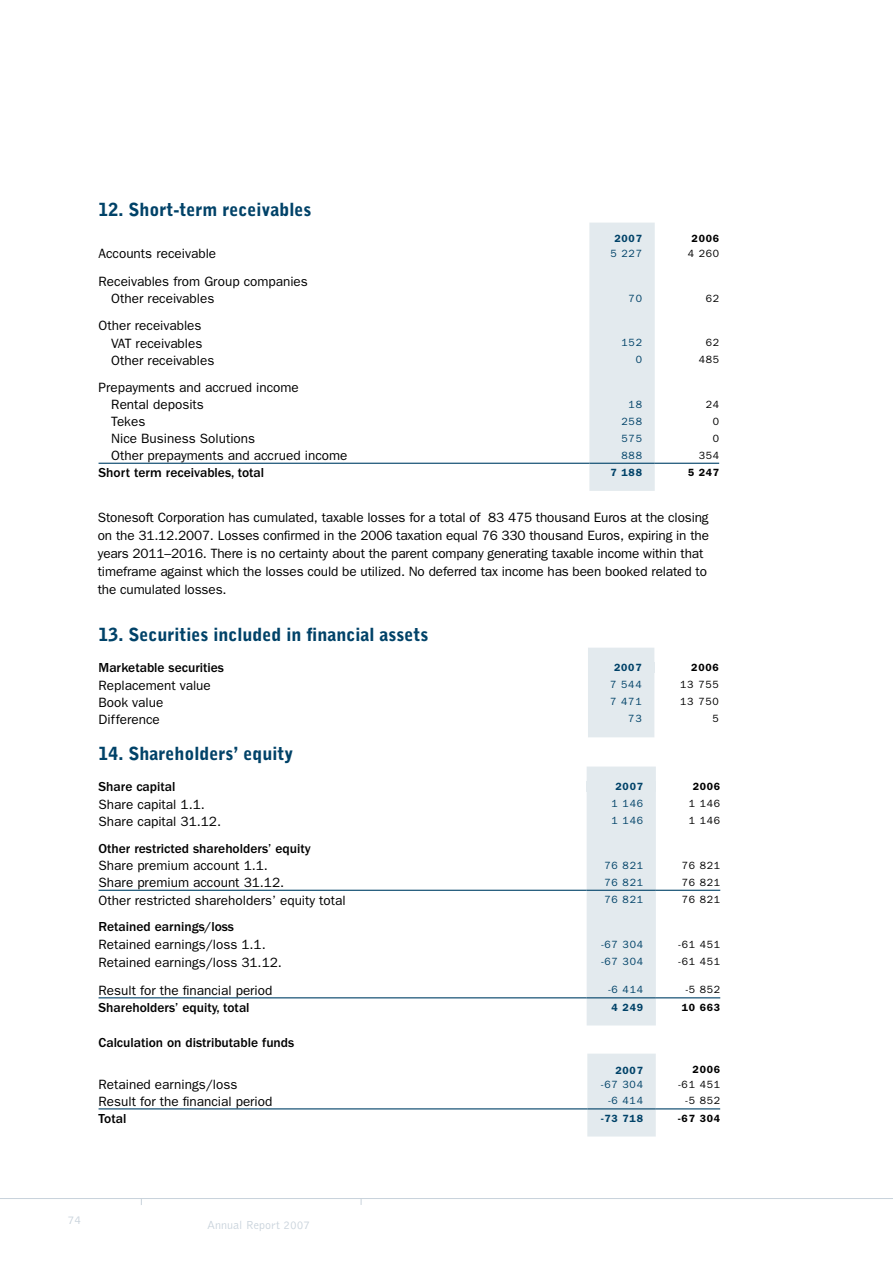
<style>
.page{position:relative;width:893px;height:1263px;background:#fff}
.page>*{position:absolute;margin:0;border:0;box-sizing:border-box;transform-origin:0 0}
.t1{font:900 18px "Bell Gothic";color:#004268}
.t2{font:13.5px/18px "Franklin Gothic";color:#000}
.t3{font:500 13.5px "Franklin Gothic";color:#000}
.t4{font:300 12px "Bell Gothic";color:#c8d2db}
.t5{font:10.5px "Franklin Gothic";letter-spacing:.075em;color:#004268}
.t6{font:10.5px "Franklin Gothic";letter-spacing:.075em;color:#000}
.t7{font:600 10.5px "Franklin Gothic";letter-spacing:.075em;color:#000}
.t8{font:600 10.5px "Franklin Gothic";letter-spacing:.075em;color:#004268}
</style>
<div class="page">
<hr style="left:0;top:1198px;width:893px;height:1px;background:#c8d2db">
<div style="left:589px;top:223px;width:66px;height:268px;background:#e3eaee"></div>
<hr style="left:99px;top:463px;width:490px;height:1px;background:#004268">
<hr style="left:589px;top:463px;width:66px;height:1px;background:#004268">
<hr style="left:655px;top:463px;width:64px;height:1px;background:#004268">
<div style="left:588px;top:648px;width:66px;height:89px;background:#e3eaee"></div>
<div style="left:588px;top:662px;width:66px;height:11px;background:#e3eaee"></div>
<div style="left:587px;top:766px;width:69px;height:259px;background:#e3eaee"></div>
<hr style="left:99px;top:890px;width:488px;height:1px;background:#004268">
<hr style="left:587px;top:890px;width:69px;height:1px;background:#004268">
<hr style="left:656px;top:890px;width:64px;height:1px;background:#004268">
<hr style="left:99px;top:997px;width:488px;height:1px;background:#004268">
<hr style="left:587px;top:997px;width:69px;height:1px;background:#004268">
<hr style="left:656px;top:997px;width:64px;height:1px;background:#004268">
<div style="left:586px;top:781px;width:70px;height:11px;background:#e3eaee"></div>
<div style="left:587px;top:1053px;width:69px;height:83px;background:#e3eaee"></div>
<hr style="left:99px;top:1108px;width:488px;height:1px;background:#004268">
<hr style="left:587px;top:1108px;width:69px;height:1px;background:#004268">
<hr style="left:656px;top:1108px;width:64px;height:1px;background:#004268">
<h1 class="t1" style="left:99px;top:199px;width:214px">12. Short-term receivables</h1>
<p class="t8" style="left:614px;top:232px;width:29px">2007</p>
<p class="t7" style="left:692px;top:232px;width:29px">2006</p>
<p class="t2" style="left:99px;top:244px;width:119px">Accounts receivable</p>
<p class="t5" style="left:610px;top:247px;width:33px">5 227</p>
<p class="t6" style="left:688px;top:247px;width:33px">4 260</p>
<p class="t2" style="left:111px;top:272px;width:198px;line-height:17px;text-indent:-13px">Receivables from Group companies<br>Other receivables</p>
<p class="t5" style="left:629px;top:292px;width:15px">70</p>
<p class="t6" style="left:706px;top:292px;width:15px">62</p>
<p class="t2" style="left:99px;top:317px;width:105px;line-height:17px;text-align:right">Other receivables<br>VAT receivables</p>
<p class="t5" style="left:621px;top:337px;width:22px">152</p>
<p class="t6" style="left:706px;top:337px;width:15px">62</p>
<p class="t2" style="left:111px;top:351px;width:105px">Other receivables</p>
<p class="t5" style="left:636px;top:354px;width:8px">0</p>
<p class="t6" style="left:699px;top:354px;width:22px">485</p>
<p class="t2" style="left:111px;top:379px;width:189px;line-height:17px;text-indent:-13px">Prepayments and accrued income<br>Rental deposits</p>
<p class="t5" style="left:629px;top:398px;width:15px">18</p>
<p class="t6" style="left:706px;top:398px;width:15px">24</p>
<p class="t2" style="left:111px;top:412px;width:36px">Tekes</p>
<p class="t5" style="left:621px;top:415px;width:22px">258</p>
<p class="t6" style="left:713px;top:415px;width:8px">0</p>
<p class="t2" style="left:111px;top:429px;width:145px">Nice Business Solutions</p>
<p class="t5" style="left:621px;top:432px;width:22px">575</p>
<p class="t6" style="left:713px;top:432px;width:8px">0</p>
<p class="t2" style="left:111px;top:446px;width:238px">Other prepayments and accrued income</p>
<p class="t5" style="left:621px;top:449px;width:22px">888</p>
<p class="t6" style="left:699px;top:449px;width:22px">354</p>
<p class="t3" style="left:99px;top:465px;width:167px">Short term receivables, total</p>
<p class="t8" style="left:610px;top:466px;width:33px">7 188</p>
<p class="t7" style="left:688px;top:466px;width:33px">5 247</p>
<p class="t2" style="left:98px;top:508px;width:613px">Stonesoft Corporation has cumulated, taxable losses for a total of 83 475 thousand Euros at the closing on the 31.12.2007. Losses confirmed in the 2006 taxation equal 76 330 thousand Euros, expiring in the years 2011–2016. There is no certainty about the parent company generating taxable income within that timeframe against which the losses could be utilized. No deferred tax income has been booked related to the cumulated losses.</p>
<h1 class="t1" style="left:99px;top:624px;width:331px">13. Securities included in financial assets</h1>
<p class="t3" style="left:99px;top:660px;width:127px">Marketable securities</p>
<p class="t8" style="left:614px;top:661px;width:29px">2007</p>
<p class="t7" style="left:691px;top:661px;width:29px">2006</p>
<p class="t2" style="left:99px;top:676px;width:114px">Replacement value</p>
<p class="t5" style="left:610px;top:679px;width:33px">7 544</p>
<p class="t6" style="left:680px;top:679px;width:40px">13 755</p>
<p class="t2" style="left:99px;top:693px;width:66px">Book value</p>
<p class="t5" style="left:610px;top:696px;width:33px">7 471</p>
<p class="t6" style="left:680px;top:696px;width:40px">13 750</p>
<p class="t2" style="left:99px;top:710px;width:63px">Difference</p>
<p class="t5" style="left:628px;top:713px;width:15px">73</p>
<p class="t6" style="left:712px;top:713px;width:8px">5</p>
<h1 class="t1" style="left:99px;top:743px;width:196px">14. Shareholders’ equity</h1>
<p class="t3" style="left:99px;top:779px;width:78px">Share capital</p>
<p class="t8" style="left:615px;top:780px;width:29px">2007</p>
<p class="t7" style="left:693px;top:780px;width:29px">2006</p>
<p class="t2" style="left:99px;top:795px;width:108px">Share capital 1.1.</p>
<p class="t5" style="left:612px;top:798px;width:33px">1 146</p>
<p class="t6" style="left:689px;top:798px;width:33px">1 146</p>
<p class="t2" style="left:99px;top:812px;width:124px">Share capital 31.12.</p>
<p class="t5" style="left:612px;top:815px;width:33px">1 146</p>
<p class="t6" style="left:689px;top:815px;width:33px">1 146</p>
<p class="t3" style="left:99px;top:841px;width:214px">Other restricted shareholders’ equity</p>
<p class="t2" style="left:99px;top:856px;width:171px">Share premium account 1.1.</p>
<p class="t5" style="left:604px;top:859px;width:40px">76 821</p>
<p class="t6" style="left:682px;top:859px;width:40px">76 821</p>
<p class="t2" style="left:99px;top:873px;width:187px">Share premium account 31.12.</p>
<p class="t5" style="left:604px;top:876px;width:40px">76 821</p>
<p class="t6" style="left:682px;top:876px;width:40px">76 821</p>
<p class="t2" style="left:99px;top:891px;width:249px">Other restricted shareholders’ equity total</p>
<p class="t5" style="left:604px;top:894px;width:40px">76 821</p>
<p class="t6" style="left:682px;top:894px;width:40px">76 821</p>
<p class="t3" style="left:99px;top:919px;width:137px">Retained earnings/loss</p>
<p class="t2" style="left:99px;top:935px;width:169px">Retained earnings/loss 1.1.</p>
<p class="t5" style="left:601px;top:938px;width:43px">-67 304</p>
<p class="t6" style="left:679px;top:938px;width:43px">-61 451</p>
<p class="t2" style="left:99px;top:953px;width:185px">Retained earnings/loss 31.12.</p>
<p class="t5" style="left:601px;top:956px;width:43px">-67 304</p>
<p class="t6" style="left:679px;top:956px;width:43px">-61 451</p>
<p class="t2" style="left:99px;top:981px;width:175px">Result for the financial period</p>
<p class="t5" style="left:608px;top:984px;width:36px">-6 414</p>
<p class="t6" style="left:686px;top:984px;width:36px">-5 852</p>
<p class="t3" style="left:99px;top:1000px;width:153px">Shareholders’ equity, total</p>
<p class="t8" style="left:612px;top:1001px;width:33px">4 249</p>
<p class="t7" style="left:682px;top:1001px;width:40px">10 663</p>
<p class="t3" style="left:99px;top:1035px;width:197px">Calculation on distributable funds</p>
<p class="t8" style="left:615px;top:1064px;width:29px">2007</p>
<p class="t7" style="left:693px;top:1063px;width:29px">2006</p>
<p class="t2" style="left:99px;top:1075px;width:140px">Retained earnings/loss</p>
<p class="t5" style="left:601px;top:1078px;width:43px">-67 304</p>
<p class="t6" style="left:678px;top:1078px;width:43px">-61 451</p>
<p class="t2" style="left:99px;top:1092px;width:175px">Result for the financial period</p>
<p class="t5" style="left:608px;top:1095px;width:36px">-6 414</p>
<p class="t6" style="left:686px;top:1095px;width:36px">-5 852</p>
<p class="t3" style="left:99px;top:1111px;width:29px">Total</p>
<p class="t8" style="left:601px;top:1112px;width:43px">-73 718</p>
<p class="t7" style="left:678px;top:1112px;width:43px">-67 304</p>
<p class="t4" style="left:68px;top:1214px;width:15px">74</p>
<p class="t4" style="left:207px;top:1219px;width:104px">Annual Report 2007</p>
</div>
